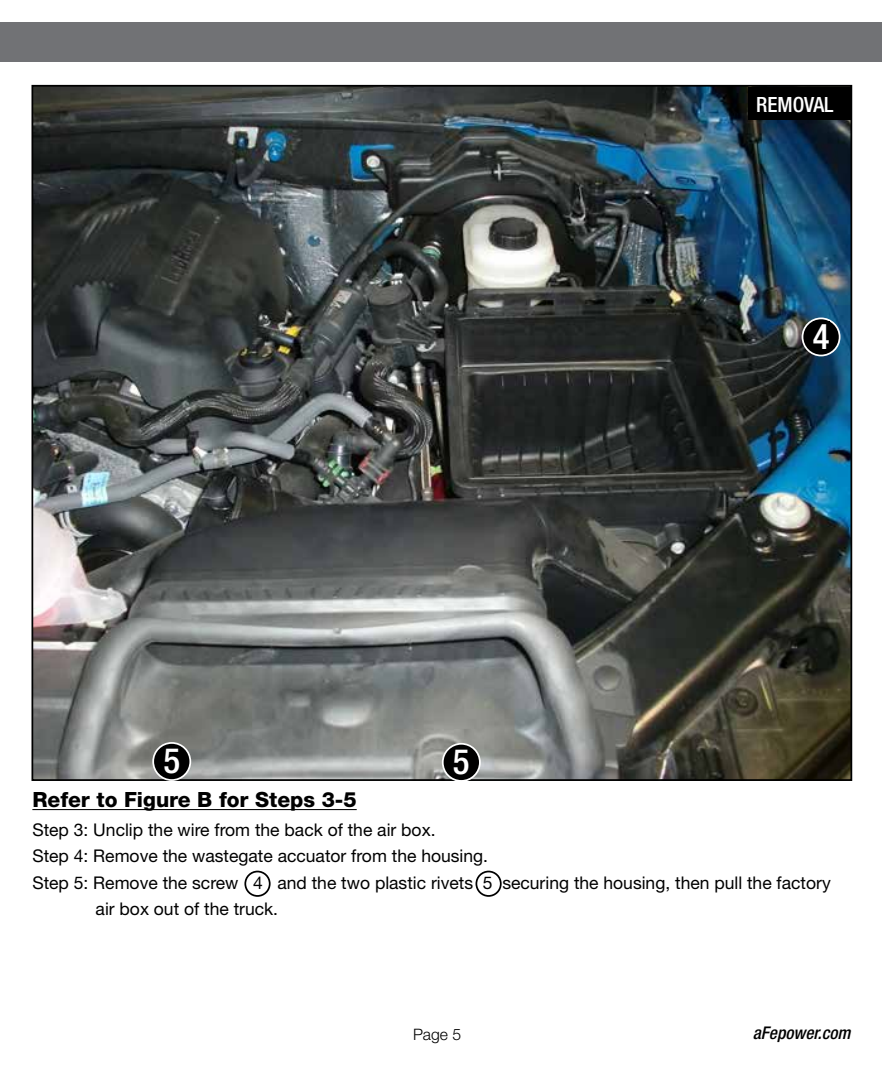
<style>
.page{position:relative;width:882px;height:1071px;background:#fff}
.page>*{position:absolute;margin:0;border:0;box-sizing:border-box;transform-origin:0 0}
.t1{font:500 condensed 35px "Helvetica Neue";color:#fff}
.t2{font:800 21px "Helvetica Neue";color:#000}
.t3{font:500 condensed 21px "Helvetica Neue";color:#fff}
.t4{font:17.5px "Helvetica Neue";color:#000}
.t5{font:italic 500 condensed 17.5px "Helvetica Neue";color:#000}
.t6{font:300 15.75px "Helvetica Neue";color:#000}
</style>
<div class="page">
<div style="left:0;top:23px;width:882px;height:39px;background:#717275"></div>
<img style="left:35px;top:88px;width:814px;height:690px">
<hr style="left:32px;top:809px;width:325px;height:1px;background:#000">
<div style="left:748px;top:87px;width:103px;height:33px;background:#000"></div>
<div style="left:244px;top:871px;width:27px;height:26px;border:2px solid #000;border-radius:50%"></div>
<div style="left:803px;top:318px;width:37px;height:38px;background:#000;border-radius:50%"></div>
<div style="left:802px;top:318px;width:39px;height:38px;border:2px solid #fff;border-radius:50%"></div>
<div style="left:813px;top:321px;width:16px;height:28px;background:#000"></div>
<div style="left:476px;top:871px;width:26px;height:26px;border:2px solid #000;border-radius:50%"></div>
<div style="left:443px;top:744px;width:37px;height:37px;background:#000;border-radius:50%"></div>
<div style="left:442px;top:743px;width:39px;height:39px;border:2px solid #fff;border-radius:50%"></div>
<div style="left:453px;top:747px;width:17px;height:27px;background:#000"></div>
<svg style="left:153px;top:743px;width:37px;height:37px"></svg>
<div style="left:152px;top:742px;width:39px;height:39px;border:2px solid #fff;border-radius:50%"></div>
<div style="left:163px;top:746px;width:17px;height:28px;background:#000"></div>
<p class="t3" style="left:756px;top:92px;width:79px">REMOVAL</p>
<h1 class="t1" style="left:163px;top:740px;width:18px">5</h1>
<h1 class="t1" style="left:453px;top:741px;width:18px">5</h1>
<h1 class="t1" style="left:813px;top:316px;width:18px">4</h1>
<p class="t2" style="left:32px;top:788px;width:326px">Refer to Figure B for Steps 3-5</p>
<p class="t4" style="left:32px;top:820px;width:405px">Step 3: Unclip the wire from the back of the air box.</p>
<p class="t4" style="left:32px;top:846px;width:457px">Step 4: Remove the wastegate accuator from the housing.</p>
<p class="t4" style="left:32px;top:872px;width:800px">Step 5: Remove the screw 4 and the two plastic rivets 5 securing the housing, then pull the factory</p>
<p class="t4" style="left:96px;top:898px;width:184px">air box out of the truck.</p>
<p class="t6" style="left:413px;top:1024px;width:50px">Page 5</p>
<p class="t5" style="left:753px;top:1023px;width:99px">aFepower.com</p>
</div>
